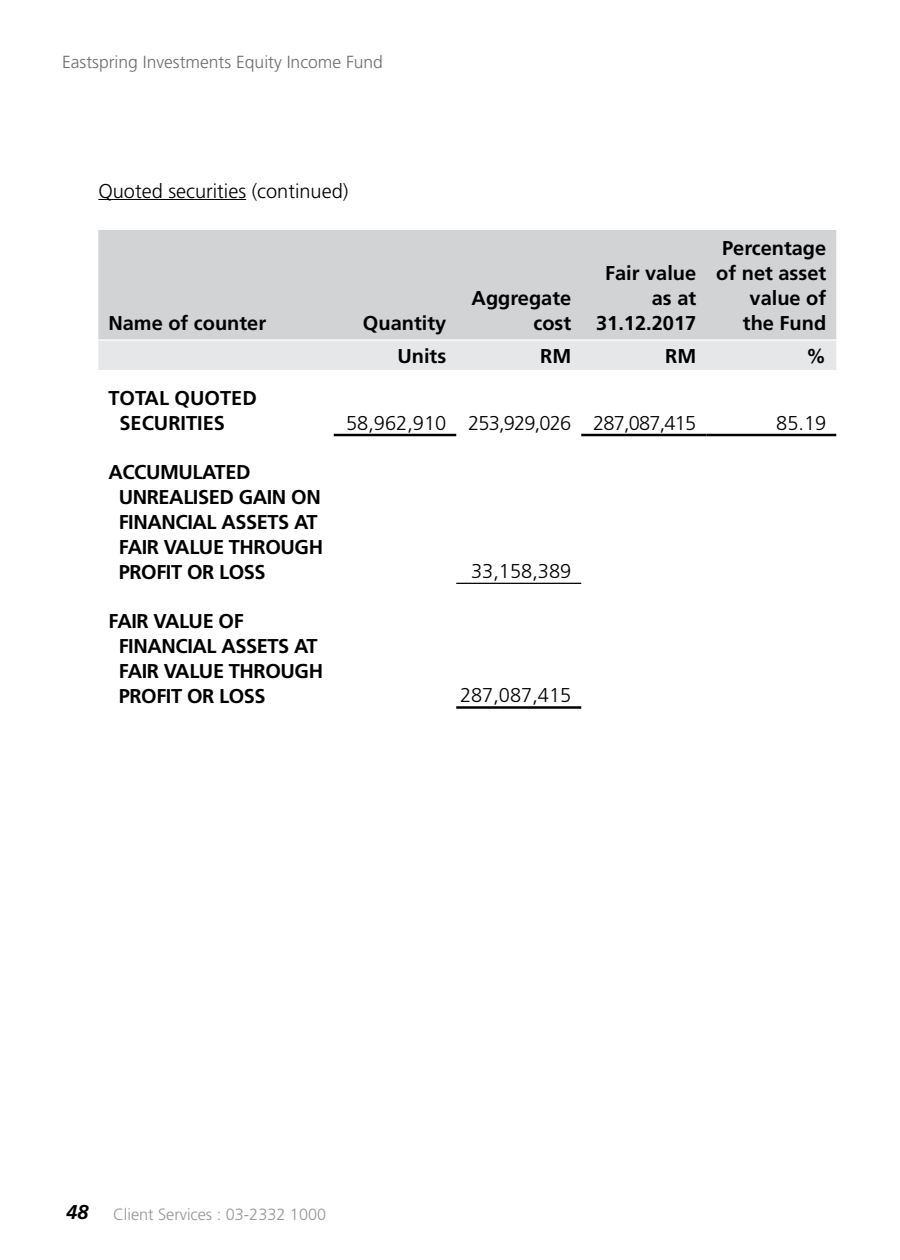
<style>
.page{position:relative;width:900px;height:1260px;background:#fff}
.page>*{position:absolute;margin:0;border:0;box-sizing:border-box;transform-origin:0 0}
.t1{font:700 20px/25px "Frutiger";letter-spacing:-.02em;color:#000}
.t2{font:700 20px/25px "Frutiger";color:#000;text-align:right}
.t3{font:300 20px "Frutiger";color:#000}
.t4{font:300 20px "Frutiger";letter-spacing:-.04em;color:#000}
.t5{font:300 17.5px "Frutiger";color:#6d6e71}
.t6{font:300 16.25px "Frutiger";color:#939598}
.s1{font-weight:700;font-style:italic;font-size:20px;color:#000}
</style>
<div class="page">
<div style="left:98px;top:230px;width:738px;height:109px;background:#d1d3d4"></div>
<div style="left:98px;top:341px;width:738px;height:29px;background:#e6e7e8"></div>
<hr style="left:456px;top:706px;width:125px;height:3px;background:#000">
<hr style="left:456px;top:583px;width:125px;height:1px;background:#000">
<hr style="left:334px;top:434px;width:122px;height:2px;background:#000">
<hr style="left:581px;top:434px;width:125px;height:2px;background:#000">
<hr style="left:706px;top:434px;width:130px;height:2px;background:#000">
<hr style="left:98px;top:199px;width:148px;height:1px;background:#000">
<p class="t5" style="left:62px;top:52px;width:322px">Eastspring Investments Equity Income Fund</p>
<p class="t3" style="left:98px;top:179px;width:252px">Quoted securities (continued)</p>
<p class="t2" style="left:108px;top:311px;width:159px">Name of counter</p>
<p class="t2" style="left:363px;top:311px;width:85px">Quantity</p>
<p class="t2" style="left:472px;top:286px;width:101px">Aggregate cost</p>
<p class="t2" style="left:596px;top:261px;width:102px">Fair value as at<br>31.12.2017</p>
<p class="t2" style="left:716px;top:236px;width:112px">Percentage of net asset value of the Fund</p>
<p class="t2" style="left:119px;top:386px;width:139px;text-align:left;text-indent:-11px">TOTAL QUOTED<br>SECURITIES</p>
<p class="t1" style="left:119px;top:460px;width:206px;text-indent:-10px">ACCUMULATED<br>UNREALISED GAIN ON<br>FINANCIAL ASSETS AT<br>FAIR VALUE THROUGH<br>PROFIT OR LOSS</p>
<p class="t1" style="left:119px;top:609px;width:206px;text-indent:-10px">FAIR VALUE OF<br>FINANCIAL ASSETS AT<br>FAIR VALUE THROUGH<br>PROFIT OR LOSS</p>
<p class="t1" style="left:397px;top:343px;width:50px">Units</p>
<p class="t1" style="left:540px;top:343px;width:33px">RM</p>
<p class="t1" style="left:665px;top:343px;width:33px">RM</p>
<p class="t1" style="left:806px;top:343px;width:21px">%</p>
<p class="t4" style="left:346px;top:412px;width:352px">58,962,910 253,929,026 287,087,415</p>
<p class="t3" style="left:776px;top:412px;width:52px">85.19</p>
<p class="t3" style="left:471px;top:560px;width:102px">33,158,389</p>
<p class="t3" style="left:460px;top:683px;width:113px">287,087,415</p>
<p class="t6" style="left:66px;top:1205px;width:262px"><span class="s1">48</span> Client Services : 03-2332 1000</p>
</div>
